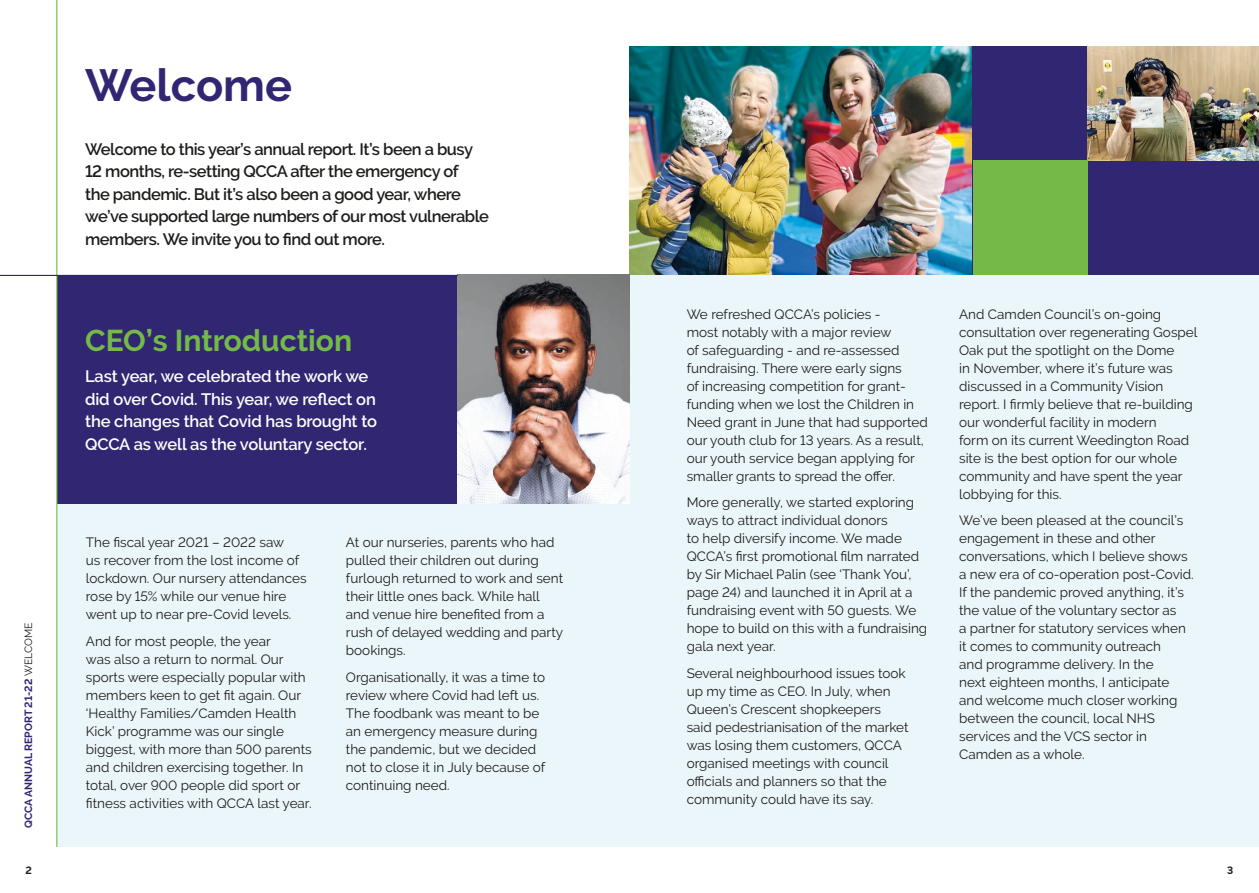
<style>
.page{position:relative;width:1259px;height:893px;background:#fff}
.page>*{position:absolute;margin:0;border:0;box-sizing:border-box;transform-origin:0 0}
.t1{font:700 45px "Raleway";color:#312672}
.t2{font:700 30px "Raleway";color:#75b948}
.Intro{font:600 16.5px/22.5px "Raleway";letter-spacing:-.03em;color:#1d1d1b}
.Intro-2{font:600 16.5px/22.5px "Raleway";letter-spacing:-.01em;color:#fff}
.Body_Copy{font:13.5px/18px "Raleway";color:#1d1d1b}
.t3{font:700 10.5px "Raleway";color:#312672}
.t4{font:700 10.5px "Raleway";color:#1d1d1b}
.s1{font-weight:400;color:#1d1d1b}
</style>
<div class="page">
<div style="left:57px;top:504px;width:572px;height:343px;background:#ebf6fa"></div>
<div style="left:57px;top:275px;width:401px;height:229px;background:#312672"></div>
<hr style="left:56px;top:0;width:1px;height:847px;background:#75b948">
<div style="left:629px;top:46px;width:630px;height:801px;background:#ebf6fa"></div>
<img style="left:629px;top:46px;width:344px;height:229px">
<div style="left:973px;top:46px;width:286px;height:229px;background:#312672"></div>
<img style="left:1087px;top:46px;width:172px;height:114px">
<img style="left:458px;top:275px;width:171px;height:229px">
<div style="left:973px;top:160px;width:114px;height:115px;background:#75b948"></div>
<hr style="left:0;top:275px;width:458px;height:1px;background:#312672">
<h1 class="t1" style="left:85px;top:59px;width:208px">Welcome</h1>
<p class="Intro" style="left:85px;top:138px;width:405px">Welcome to this year’s annual report. It’s been a busy 12 months, re-setting QCCA after the emergency of<br>the pandemic. But it’s also been a good year, where we’ve supported large numbers of our most vulnerable members. We invite you to find out more.</p>
<p class="Body_Copy" style="left:686px;top:305px;width:243px">We refreshed QCCA’s policies -<br>most notably with a major review<br>of safeguarding - and re-assessed fundraising. There were early signs<br>of increasing competition for grant&shy;funding when we lost the Children in Need grant in June that had supported our youth club for 13 years. As a result, our youth service began applying for smaller grants to spread the offer.</p>
<p class="Body_Copy" style="left:686px;top:493px;width:242px">More generally, we started exploring ways to attract individual donors<br>to help diversify income. We made QCCA’s first promotional film narrated by Sir Michael Palin (see ‘Thank You’, page 24) and launched it in April at a fundraising event with 50 guests. We hope to build on this with a fundraising gala next year.</p>
<p class="Body_Copy" style="left:686px;top:664px;width:223px">Several neighbourhood issues took up my time as CEO. In July, when<br>Queen’s Crescent shopkeepers said pedestrianisation of the market was losing them customers, QCCA organised meetings with council officials and planners so that the community could have its say.</p>
<p class="Body_Copy" style="left:959px;top:305px;width:240px">And Camden Council’s on-going consultation over regenerating Gospel Oak put the spotlight on the Dome<br>in November, where it’s future was discussed in a Community Vision report. I firmly believe that re-building our wonderful facility in modern<br>form on its current Weedington Road site is the best option for our whole community and have spent the year lobbying for this.</p>
<p class="Body_Copy" style="left:959px;top:511px;width:236px">We’ve been pleased at the council’s engagement in these and other conversations, which I believe shows a new era of co-operation post-Covid.<br>If the pandemic proved anything, it’s the value of the voluntary sector as<br>a partner for statutory services when it comes to community outreach<br>and programme delivery. In the<br>next eighteen months, I anticipate and welcome much closer working between the council, local NHS services and the VCS sector in<br>Camden as a whole.</p>
<h2 class="t2" style="left:85px;top:324px;width:269px">CEO’s Introduction</h2>
<p class="Intro-2" style="left:85px;top:365px;width:293px">Last year, we celebrated the work we did over Covid. This year, we reflect on the changes that Covid has brought to QCCA as well as the voluntary sector.</p>
<p class="Body_Copy" style="left:86px;top:534px;width:222px">The fiscal year 2021 – 2022 saw<br>us recover from the lost income of lockdown. Our nursery attendances rose by 15% while our venue hire went up to near pre-Covid levels.</p>
<p class="Body_Copy" style="left:86px;top:632px;width:227px">And for most people, the year<br>was also a return to normal. Our sports were especially popular with members keen to get fit again. Our ‘Healthy Families/Camden Health Kick’ programme was our single biggest, with more than 500 parents and children exercising together. In total, over 900 people did sport or fitness activities with QCCA last year.</p>
<p class="Body_Copy" style="left:346px;top:534px;width:219px">At our nurseries, parents who had pulled their children out during furlough returned to work and sent their little ones back. While hall and venue hire benefited from a rush of delayed wedding and party bookings.</p>
<p class="Body_Copy" style="left:346px;top:668px;width:201px">Organisationally, it was a time to review where Covid had left us.<br>The foodbank was meant to be an emergency measure during the pandemic, but we decided not to close it in July because of continuing need.</p>
<h4 class="t3" style="left:22px;top:828px;width:207px;rotate:-90deg">QCCA ANNUAL REPORT 21-22 <span class="s1">WELCOME</span></h4>
<p class="t4" style="left:25px;top:864px;width:8px">2</p>
<p class="t4" style="left:1227px;top:864px;width:8px">3</p>
</div>
